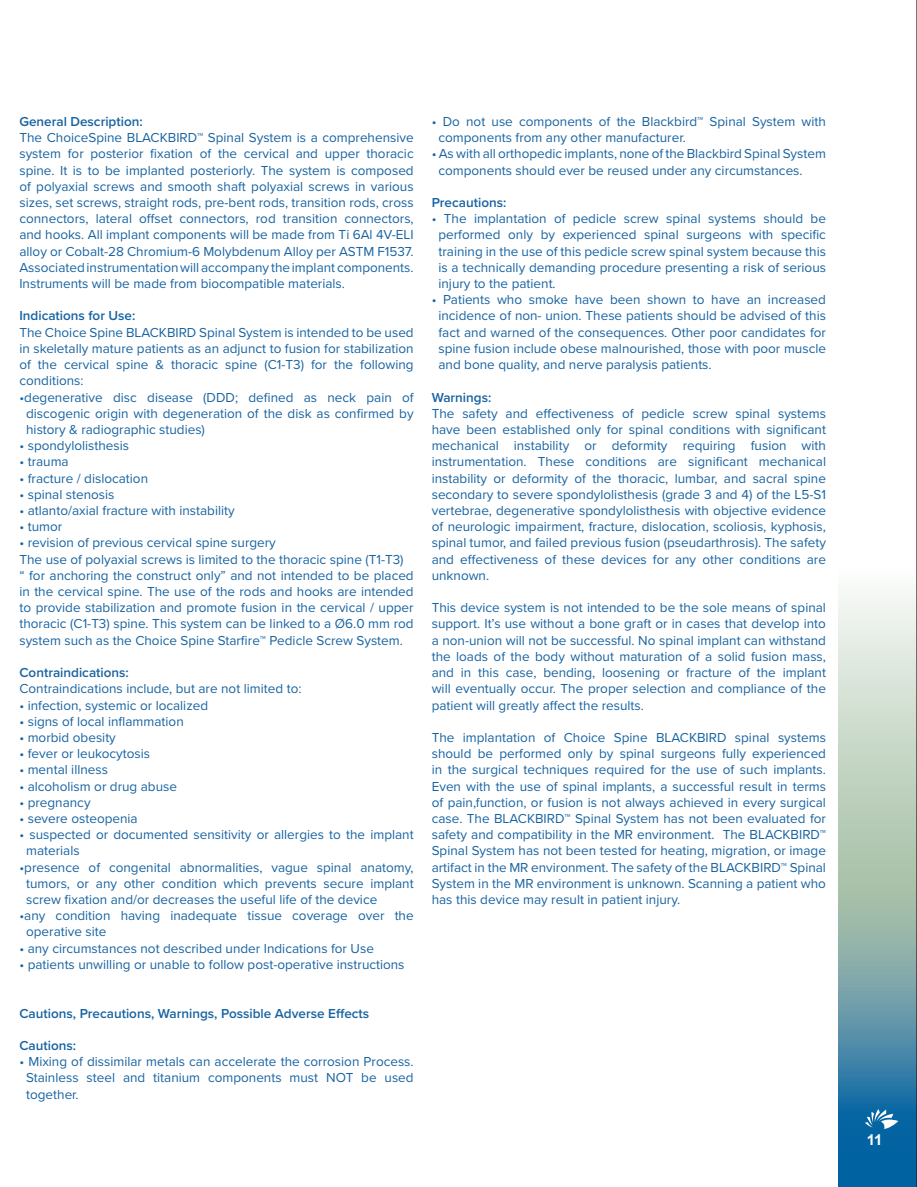
<style>
.page{position:relative;width:917px;height:1187px;background:#fff}
.page>*{position:absolute;margin:0;border:0;box-sizing:border-box;transform-origin:0 0}
.t1{font:700 15px "Arial";color:#fff}
.t2{font:13.5px/16.2px "Proxima Nova";color:#1863a1;text-align:justify}
.t3{font:600 13.5px "Proxima Nova";color:#1863a1}
</style>
<div class="page">
<svg style="left:838px;top:596px;width:78px;height:590px;background:#8eb4b9"></svg>
<p class="t3" style="left:19px;top:111px;width:125px">General Description:</p>
<p class="t2" style="left:19px;top:129px;width:395px">The ChoiceSpine BLACKBIRD™ Spinal System is a comprehensive system for posterior fixation of the cervical and upper thoracic spine. It is to be implanted posteriorly. The system is composed of polyaxial screws and smooth shaft polyaxial screws in various sizes, set screws, straight rods, pre-bent rods, transition rods, cross connectors, lateral offset connectors, rod transition connectors, and hooks. All implant components will be made from Ti 6Al 4V-ELI alloy or Cobalt-28 Chromium-6 Molybdenum Alloy per ASTM F1537.<br>Associated instrumentation will accompany the implant components.<br>Instruments will be made from biocompatible materials.</p>
<p class="t3" style="left:19px;top:306px;width:117px">Indications for Use:</p>
<p class="t2" style="left:19px;top:323px;width:395px">The Choice Spine BLACKBIRD Spinal System is intended to be used in skeletally mature patients as an adjunct to fusion for stabilization of the cervical spine &amp; thoracic spine (C1-T3) for the following conditions:</p>
<p class="t2" style="left:26px;top:388px;width:389px;text-indent:-7px">•degenerative disc disease (DDD; defined as neck pain of discogenic origin with degeneration of the disk as confirmed by history &amp; radiographic studies)</p>
<p class="t2" style="left:19px;top:437px;width:111px">• spondylolisthesis</p>
<p class="t2" style="left:19px;top:453px;width:51px">• trauma</p>
<p class="t2" style="left:19px;top:469px;width:130px">• fracture / dislocation</p>
<p class="t2" style="left:19px;top:485px;width:97px">• spinal stenosis</p>
<p class="t2" style="left:19px;top:501px;width:217px">• atlanto/axial fracture with instability</p>
<p class="t2" style="left:19px;top:518px;width:44px">• tumor</p>
<p class="t2" style="left:19px;top:534px;width:395px;text-align:left">• revision of previous cervical spine surgery<br>The use of polyaxial screws is limited to the thoracic spine (T1-T3)<br>“ for anchoring the construct only” and not intended to be placed in the cervical spine. The use of the rods and hooks are intended to provide stabilization and promote fusion in the cervical / upper thoracic (C1-T3) spine. This system can be linked to a Ø6.0 mm rod system such as the Choice Spine Starfire™ Pedicle Screw System.</p>
<p class="t3" style="left:19px;top:662px;width:111px">Contraindications:</p>
<p class="t2" style="left:19px;top:680px;width:283px">Contraindications include, but are not limited to:</p>
<p class="t2" style="left:19px;top:696px;width:190px">• infection, systemic or localized</p>
<p class="t2" style="left:19px;top:712px;width:166px">• signs of local inflammation</p>
<p class="t2" style="left:19px;top:728px;width:98px">• morbid obesity</p>
<p class="t2" style="left:19px;top:744px;width:132px">• fever or leukocytosis</p>
<p class="t2" style="left:19px;top:761px;width:90px">• mental illness</p>
<p class="t2" style="left:19px;top:777px;width:159px">• alcoholism or drug abuse</p>
<p class="t2" style="left:19px;top:793px;width:73px">• pregnancy</p>
<p class="t2" style="left:19px;top:809px;width:120px">• severe osteopenia</p>
<p class="t2" style="left:26px;top:825px;width:389px;text-indent:-7px">• suspected or documented sensitivity or allergies to the implant materials</p>
<p class="t2" style="left:26px;top:858px;width:389px;text-indent:-7px">•presence of congenital abnormalities, vague spinal anatomy, tumors, or any other condition which prevents secure implant screw fixation and/or decreases the useful life of the device</p>
<p class="t2" style="left:26px;top:906px;width:389px;text-indent:-7px">•any condition having inadequate tissue coverage over the operative site</p>
<p class="t2" style="left:19px;top:939px;width:356px">• any circumstances not described under Indications for Use</p>
<p class="t2" style="left:19px;top:955px;width:386px">• patients unwilling or unable to follow post-operative instructions</p>
<p class="t3" style="left:19px;top:1002px;width:351px">Cautions, Precautions, Warnings, Possible Adverse Effects</p>
<p class="t3" style="left:19px;top:1035px;width:58px">Cautions:</p>
<p class="t2" style="left:26px;top:1052px;width:389px;text-indent:-7px">• Mixing of dissimilar metals can accelerate the corrosion Process.<br>Stainless steel and titanium components must NOT be used together.</p>
<p class="t2" style="left:438px;top:113px;width:389px;text-indent:-7px">• Do not use components of the Blackbird™ Spinal System with components from any other manufacturer.</p>
<p class="t2" style="left:438px;top:145px;width:389px;text-indent:-7px">• As with all orthopedic implants, none of the Blackbird Spinal System components should ever be reused under any circumstances.</p>
<p class="t3" style="left:431px;top:192px;width:76px">Precautions:</p>
<p class="t2" style="left:438px;top:210px;width:389px;text-indent:-7px">• The implantation of pedicle screw spinal systems should be performed only by experienced spinal surgeons with specific training in the use of this pedicle screw spinal system because this is a technically demanding procedure presenting a risk of serious injury to the patient.</p>
<p class="t2" style="left:438px;top:291px;width:389px;text-indent:-7px">• Patients who smoke have been shown to have an increased incidence of non- union. These patients should be advised of this fact and warned of the consequences. Other poor candidates for spine fusion include obese malnourished, those with poor muscle and bone quality, and nerve paralysis patients.</p>
<p class="t3" style="left:431px;top:387px;width:61px">Warnings:</p>
<p class="t2" style="left:431px;top:404px;width:395px">The safety and effectiveness of pedicle screw spinal systems have been established only for spinal conditions with significant mechanical instability or deformity requiring fusion with instrumentation. These conditions are significant mechanical instability or deformity of the thoracic, lumbar, and sacral spine secondary to severe spondylolisthesis (grade 3 and 4) of the L5-S1 vertebrae, degenerative spondylolisthesis with objective evidence of neurologic impairment, fracture, dislocation, scoliosis, kyphosis, spinal tumor, and failed previous fusion (pseudarthrosis). The safety and effectiveness of these devices for any other conditions are unknown.</p>
<p class="t2" style="left:431px;top:599px;width:395px">This device system is not intended to be the sole means of spinal support. It’s use without a bone graft or in cases that develop into a non-union will not be successful. No spinal implant can withstand the loads of the body without maturation of a solid fusion mass, and in this case, bending, loosening or fracture of the implant will eventually occur. The proper selection and compliance of the patient will greatly affect the results.</p>
<p class="t2" style="left:431px;top:728px;width:395px">The implantation of Choice Spine BLACKBIRD spinal systems should be performed only by spinal surgeons fully experienced in the surgical techniques required for the use of such implants.<br>Even with the use of spinal implants, a successful result in terms of pain,function, or fusion is not always achieved in every surgical case. The BLACKBIRD™ Spinal System has not been evaluated for safety and compatibility in the MR environment. The BLACKBIRD™ Spinal System has not been tested for heating, migration, or image artifact in the MR environment. The safety of the BLACKBIRD™ Spinal System in the MR environment is unknown. Scanning a patient who has this device may result in patient injury.</p>
<p class="t1" style="left:866px;top:1129px;width:17px">11</p>
</div>
